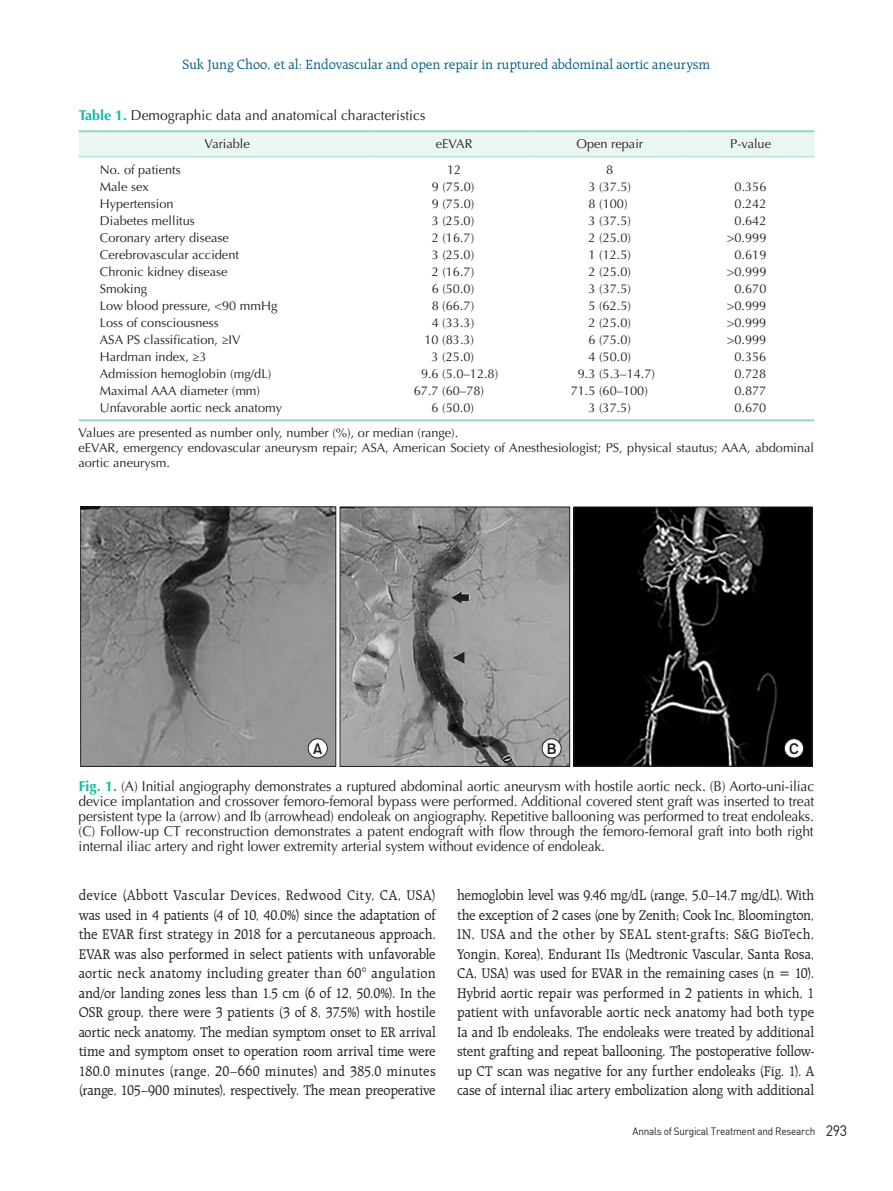
<style>
.page{position:relative;width:893px;height:1191px;background:#fff}
.page>*{position:absolute;margin:0;border:0;box-sizing:border-box;transform-origin:0 0}
.t1{font:15px/19.5px "Raleigh BT";letter-spacing:-.02em;color:#231f20;text-align:justify;scale:.94 1}
.t2{font:15px "Gothic 725 BT Bold A";color:#231f20}
.t3{font:14.25px/15px "Optima LT Std";letter-spacing:-.01em;color:#231f20;text-align:justify}
.t4{font:14.25px "Raleigh BT";letter-spacing:-.01em;color:#0b6189}
.t5{font:12.75px/15px "Optima LT Std";color:#231f20}
.t6{font:10.5px "Dinreg";letter-spacing:-.025em;color:#231f20;scale:.95 1}
.s1{font-weight:700;color:#11b9a0}
.s2{font-size:15px}
</style>
<div class="page">
<div style="left:79px;top:132px;width:735px;height:24px;background:#eaf6f3"></div>
<hr style="left:79px;top:130px;width:297px;height:2px;background:#a1d8cb">
<hr style="left:376px;top:130px;width:157px;height:2px;background:#a1d8cb">
<hr style="left:533px;top:130px;width:154px;height:2px;background:#a1d8cb">
<hr style="left:687px;top:130px;width:127px;height:2px;background:#a1d8cb">
<hr style="left:79px;top:156px;width:297px;height:1px;background:#a1d8cb">
<hr style="left:376px;top:156px;width:157px;height:1px;background:#a1d8cb">
<hr style="left:533px;top:156px;width:154px;height:1px;background:#a1d8cb">
<hr style="left:687px;top:156px;width:127px;height:1px;background:#a1d8cb">
<hr style="left:79px;top:419px;width:297px;height:2px;background:#a1d8cb">
<hr style="left:376px;top:419px;width:157px;height:2px;background:#a1d8cb">
<hr style="left:533px;top:419px;width:154px;height:2px;background:#a1d8cb">
<hr style="left:687px;top:419px;width:127px;height:2px;background:#a1d8cb">
<svg style="left:80px;top:506px;width:733px;height:261px;background:#626262"></svg>
<div style="left:308px;top:739px;width:19px;height:19px;background:#fff;border-radius:50%"></div>
<div style="left:308px;top:738px;width:20px;height:20px;border:1px solid #231f20;border-radius:50%"></div>
<div style="left:542px;top:739px;width:19px;height:19px;background:#fff;border-radius:50%"></div>
<div style="left:542px;top:738px;width:19px;height:20px;border:1px solid #231f20;border-radius:50%"></div>
<div style="left:784px;top:739px;width:19px;height:19px;background:#fff;border-radius:50%"></div>
<div style="left:784px;top:738px;width:20px;height:20px;border:1px solid #231f20;border-radius:50%"></div>
<svg style="left:452px;top:592px;width:16px;height:11px"></svg>
<svg style="left:453px;top:652px;width:11px;height:11px"></svg>
<p class="t4" style="left:182px;top:56px;width:529px">Suk Jung Choo, et al: Endovascular and open repair in ruptured abdominal aortic aneurysm</p>
<p class="t3" style="left:79px;top:108px;width:348px"><span class="s1">Table 1.</span> Demographic data and anatomical characteristics</p>
<p class="t5" style="left:205px;top:137px;width:47px">Variable</p>
<p class="t5" style="left:436px;top:137px;width:38px">eEVAR</p>
<p class="t5" style="left:576px;top:137px;width:68px">Open repair</p>
<p class="t5" style="left:730px;top:137px;width:42px">P-value</p>
<p class="t5" style="left:100px;top:162px;width:82px">No. of patients</p>
<p class="t5" style="left:447px;top:162px;width:16px">12</p>
<p class="t5" style="left:606px;top:162px;width:9px">8</p>
<p class="t5" style="left:100px;top:179px;width:50px">Male sex</p>
<p class="t5" style="left:432px;top:179px;width:44px">9 (75.0)</p>
<p class="t5" style="left:589px;top:179px;width:44px">3 (37.5)</p>
<p class="t5" style="left:735px;top:179px;width:33px">0.356</p>
<p class="t5" style="left:100px;top:196px;width:75px">Hypertension</p>
<p class="t5" style="left:432px;top:196px;width:44px">9 (75.0)</p>
<p class="t5" style="left:588px;top:196px;width:40px">8 (100)</p>
<p class="t5" style="left:735px;top:196px;width:33px">0.242</p>
<p class="t5" style="left:100px;top:213px;width:96px">Diabetes mellitus</p>
<p class="t5" style="left:432px;top:213px;width:44px">3 (25.0)</p>
<p class="t5" style="left:588px;top:213px;width:44px">3 (37.5)</p>
<p class="t5" style="left:735px;top:213px;width:33px">0.642</p>
<p class="t5" style="left:100px;top:230px;width:130px">Coronary artery disease</p>
<p class="t5" style="left:432px;top:230px;width:44px">2 (16.7)</p>
<p class="t5" style="left:588px;top:230px;width:44px">2 (25.0)</p>
<p class="t5" style="left:727px;top:230px;width:41px">&gt;0.999</p>
<p class="t5" style="left:100px;top:247px;width:141px">Cerebrovascular accident</p>
<p class="t5" style="left:432px;top:247px;width:44px">3 (25.0)</p>
<p class="t5" style="left:588px;top:247px;width:44px">1 (12.5)</p>
<p class="t5" style="left:734px;top:247px;width:33px">0.619</p>
<p class="t5" style="left:100px;top:264px;width:129px">Chronic kidney disease</p>
<p class="t5" style="left:432px;top:264px;width:44px">2 (16.7)</p>
<p class="t5" style="left:588px;top:264px;width:44px">2 (25.0)</p>
<p class="t5" style="left:727px;top:264px;width:41px">&gt;0.999</p>
<p class="t5" style="left:100px;top:281px;width:49px">Smoking</p>
<p class="t5" style="left:432px;top:281px;width:44px">6 (50.0)</p>
<p class="t5" style="left:588px;top:281px;width:44px">3 (37.5)</p>
<p class="t5" style="left:734px;top:281px;width:33px">0.670</p>
<p class="t5" style="left:100px;top:298px;width:179px">Low blood pressure, &lt;90 mmHg</p>
<p class="t5" style="left:432px;top:298px;width:44px">8 (66.7)</p>
<p class="t5" style="left:588px;top:298px;width:44px">5 (62.5)</p>
<p class="t5" style="left:727px;top:298px;width:41px">&gt;0.999</p>
<p class="t5" style="left:100px;top:315px;width:121px">Loss of consciousness</p>
<p class="t5" style="left:432px;top:315px;width:44px">4 (33.3)</p>
<p class="t5" style="left:588px;top:315px;width:44px">2 (25.0)</p>
<p class="t5" style="left:727px;top:315px;width:41px">&gt;0.999</p>
<p class="t5" style="left:100px;top:332px;width:142px">ASA PS classification, ≥IV</p>
<p class="t5" style="left:425px;top:332px;width:51px">10 (83.3)</p>
<p class="t5" style="left:588px;top:332px;width:44px">6 (75.0)</p>
<p class="t5" style="left:727px;top:332px;width:41px">&gt;0.999</p>
<p class="t5" style="left:100px;top:349px;width:108px">Hardman index, ≥3</p>
<p class="t5" style="left:432px;top:349px;width:44px">3 (25.0)</p>
<p class="t5" style="left:588px;top:349px;width:44px">4 (50.0)</p>
<p class="t5" style="left:734px;top:349px;width:33px">0.356</p>
<p class="t5" style="left:100px;top:366px;width:173px">Admission hemoglobin (mg/dL)</p>
<p class="t5" style="left:421px;top:366px;width:79px">9.6 (5.0–12.8)</p>
<p class="t5" style="left:578px;top:366px;width:79px">9.3 (5.3–14.7)</p>
<p class="t5" style="left:734px;top:366px;width:33px">0.728</p>
<p class="t5" style="left:100px;top:383px;width:162px">Maximal AAA diameter (mm)</p>
<p class="t5" style="left:414px;top:383px;width:72px">67.7 (60–78)</p>
<p class="t5" style="left:571px;top:383px;width:79px">71.5 (60–100)</p>
<p class="t5" style="left:734px;top:383px;width:33px">0.877</p>
<p class="t5" style="left:100px;top:400px;width:184px">Unfavorable aortic neck anatomy</p>
<p class="t5" style="left:432px;top:400px;width:44px">6 (50.0)</p>
<p class="t5" style="left:588px;top:400px;width:44px">3 (37.5)</p>
<p class="t5" style="left:734px;top:400px;width:33px">0.670</p>
<p class="t5" style="left:78px;top:425px;width:737px">Values are presented as number only, number (%), or median (range).<br>eEVAR, emergency endovascular aneurysm repair; ASA, American Society of Anesthesiologist; PS, physical stautus; AAA, abdominal aortic aneurysm.</p>
<p class="t2" style="left:313px;top:739px;width:11px">A</p>
<p class="t2" style="left:547px;top:739px;width:11px">B</p>
<p class="t2" style="left:789px;top:739px;width:11px">C</p>
<p class="t3" style="left:79px;top:779px;width:737px"><span class="s1">Fig. 1.</span> (A) Initial angiography demonstrates a ruptured abdominal aortic aneurysm with hostile aortic neck. (B) Aorto-uni-iliac device implantation and crossover femoro-femoral bypass were performed. Additional covered stent graft was inserted to treat persistent type Ia (arrow) and Ib (arrowhead) endoleak on angiography. Repetitive ballooning was performed to treat endoleaks. (C) Follow-up CT reconstruction demonstrates a patent endograft with flow through the femoro-femoral graft into both right internal iliac artery and right lower extremity arterial system without evidence of endoleak.</p>
<p class="t1" style="left:79px;top:885px;width:382px">device (Abbott Vascular Devices, Redwood City, CA, USA) was used in 4 patients (4 of 10, 40.0%) since the adaptation of the EVAR first strategy in 2018 for a percutaneous approach.<br>EVAR was also performed in select patients with unfavorable aortic neck anatomy including greater than 60° angulation and/or landing zones less than 1.5 cm (6 of 12, 50.0%). In the OSR group, there were 3 patients (3 of 8, 37.5%) with hostile aortic neck anatomy. The median symptom onset to ER arrival time and symptom onset to operation room arrival time were 180.0 minutes (range, 20–660 minutes) and 385.0 minutes (range, 105–900 minutes), respectively. The mean preoperative</p>
<p class="t1" style="left:457px;top:885px;width:382px">hemoglobin level was 9.46 mg/dL (range, 5.0–14.7 mg/dL). With the exception of 2 cases (one by Zenith; Cook Inc, Bloomington, IN, USA and the other by SEAL stent-grafts; S&amp;G BioTech, Yongin, Korea), Endurant IIs (Medtronic Vascular, Santa Rosa, CA, USA) was used for EVAR in the remaining cases (n = 10).<br>Hybrid aortic repair was performed in 2 patients in which, 1 patient with unfavorable aortic neck anatomy had both type Ia and Ib endoleaks. The endoleaks were treated by additional stent grafting and repeat ballooning. The postoperative follow&shy;up CT scan was negative for any further endoleaks (Fig. 1). A case of internal iliac artery embolization along with additional</p>
<p class="t6" style="left:633px;top:1124px;width:228px">Annals of Surgical Treatment and Research <span class="s2">293</span></p>
</div>
